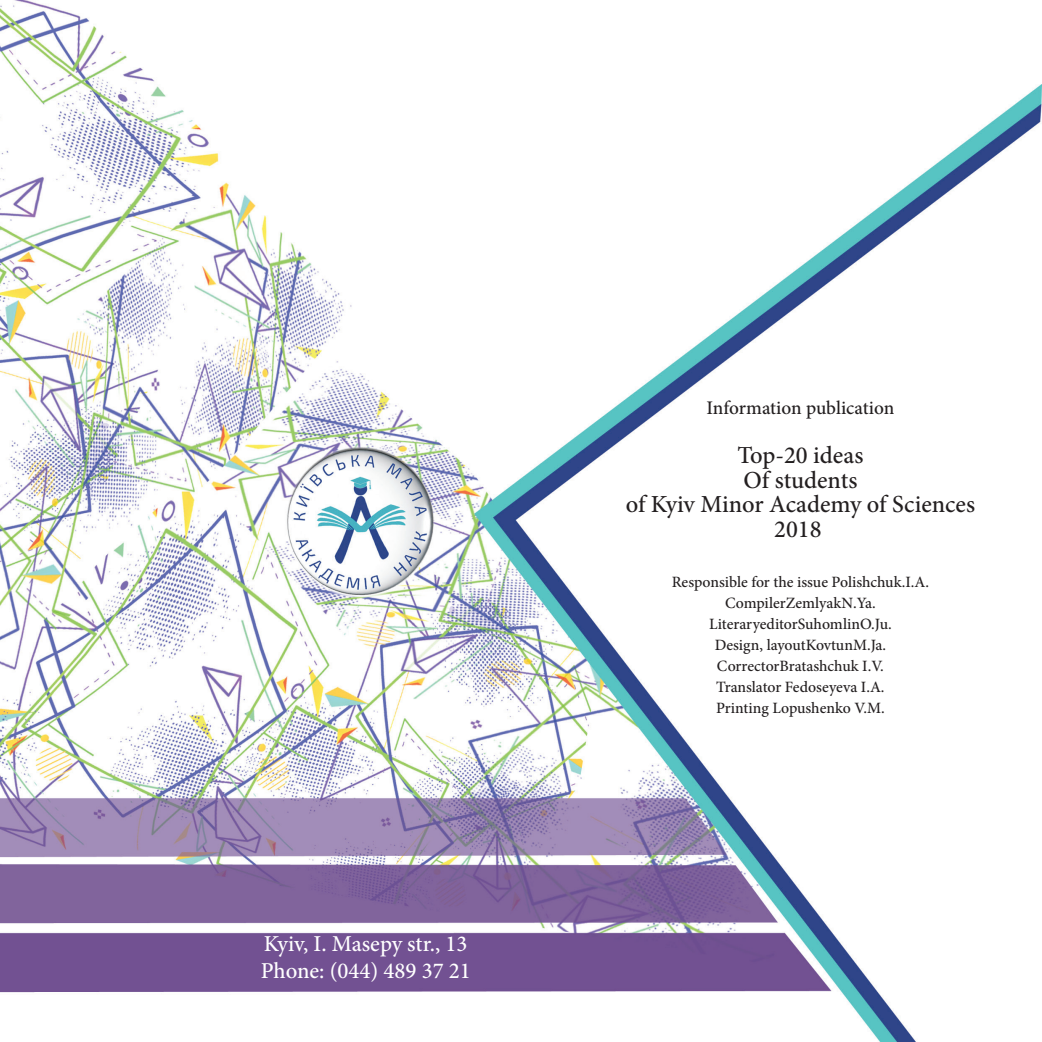
<style>
.page{position:relative;width:1042px;height:1042px;background:#fff}
.page>*{position:absolute;margin:0;border:0;box-sizing:border-box;transform-origin:0 0}
.t1{font:500 24.5px/24.5px "Minion Pro";color:#231f20;text-align:center}
.t2{font:500 22.75px/27.3px "Minion Pro";color:#fff}
.t3{font:500 19.25px "Minion Pro";color:#231f20}
.t4{font:500 15.75px/21px "Minion Pro";letter-spacing:-.005em;color:#231f20;text-align:center}
</style>
<div class="page">
<img style="left:0;top:0;width:1042px;height:1042px">
<svg style="left:669px;top:358px;width:261px;height:637px"></svg>
<h2 class="t2" style="left:261px;top:930px;width:212px">Kyiv, I. Masepy str., 13<br>Phone: (044) 489 37 21</h2>
<p class="t3" style="left:706px;top:395px;width:189px">Information publication</p>
<h1 class="t1" style="left:626px;top:443px;width:351px">Top-20 ideas<br>Of students<br>of Kyiv Minor Academy of Sciences<br>2018</h1>
<p class="t4" style="left:672px;top:571px;width:259px">Responsible for the issue Polishchuk.I.A.<br>CompilerZemlyakN.Ya.<br>LiteraryeditorSuhomlinO.Ju.<br>Design, layoutKovtunM.Ja.<br>CorrectorBratashchuk I.V.<br>Translator Fedoseyeva I.A.<br>Printing Lopushenko V.M.</p>
</div>
